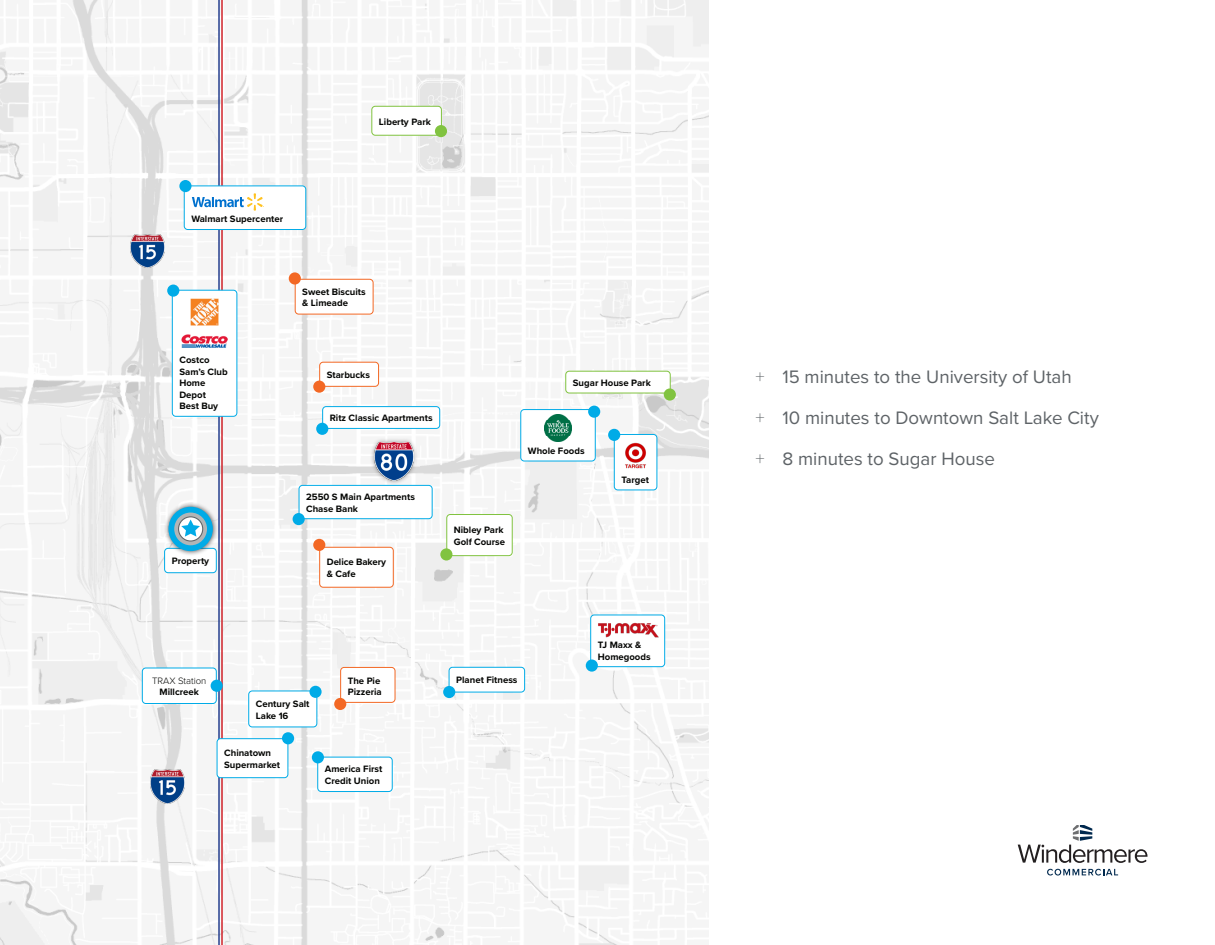
<style>
.page{position:relative;width:1215px;height:945px;background:#fff}
.page>*{position:absolute;margin:0;border:0;box-sizing:border-box;transform-origin:0 0}
.t1{font:18.75px/41.1px "Proxima Nova";color:#5e6367}
.t2{font:700 9.6px/11.6px "Proxima Nova";color:#040503}
.t3{font:300 9.6px "Proxima Nova";color:#040503}
.s1{font-family:"Proxima Nova T";font-weight:100}
</style>
<div class="page">
<img style="left:0;top:0;width:708px;height:945px">
<hr style="left:218px;top:0;width:2px;height:945px;background:#253f8e">
<hr style="left:221px;top:0;width:2px;height:945px;background:#d1232a">
<div style="left:521px;top:410px;width:74px;height:51px;background:#fff;border-radius:4px"></div>
<div style="left:520px;top:409px;width:76px;height:52px;border:1px solid #00abe7;border-radius:4px"></div>
<div style="left:588px;top:406px;width:12px;height:12px;background:#00abe7;border-radius:50%"></div>
<div style="left:591px;top:615px;width:74px;height:52px;background:#fff;border-radius:4px"></div>
<div style="left:590px;top:615px;width:75px;height:52px;border:1px solid #00abe7;border-radius:4px"></div>
<div style="left:449px;top:667px;width:76px;height:25px;background:#fff;border-radius:4px"></div>
<div style="left:449px;top:667px;width:76px;height:25px;border:1px solid #00abe7;border-radius:4px"></div>
<div style="left:299px;top:485px;width:133px;height:34px;background:#fff;border-radius:4px"></div>
<div style="left:299px;top:485px;width:134px;height:34px;border:1px solid #00abe7;border-radius:4px"></div>
<div style="left:323px;top:407px;width:117px;height:21px;background:#fff;border-radius:4px"></div>
<div style="left:322px;top:406px;width:118px;height:23px;border:1px solid #00abe7;border-radius:4px"></div>
<div style="left:318px;top:757px;width:74px;height:35px;background:#fff;border-radius:4px"></div>
<div style="left:317px;top:757px;width:76px;height:35px;border:1px solid #00abe7;border-radius:4px"></div>
<div style="left:586px;top:659px;width:12px;height:13px;background:#00abe7;border-radius:50%"></div>
<div style="left:443px;top:686px;width:12px;height:12px;background:#00abe7;border-radius:50%"></div>
<div style="left:293px;top:513px;width:12px;height:12px;background:#00abe7;border-radius:50%"></div>
<div style="left:316px;top:423px;width:12px;height:12px;background:#00abe7;border-radius:50%"></div>
<div style="left:312px;top:751px;width:12px;height:12px;background:#00abe7;border-radius:50%"></div>
<div style="left:184px;top:186px;width:122px;height:44px;background:#fff;border-radius:4px"></div>
<div style="left:184px;top:186px;width:122px;height:44px;border:1px solid #00abe7;border-radius:4px"></div>
<div style="left:179px;top:180px;width:13px;height:12px;background:#00abe7;border-radius:50%"></div>
<div style="left:614px;top:434px;width:43px;height:56px;background:#fff;border-radius:4px"></div>
<div style="left:614px;top:434px;width:43px;height:56px;border:1px solid #00abe7;border-radius:4px"></div>
<div style="left:608px;top:429px;width:12px;height:12px;background:#00abe7;border-radius:50%"></div>
<div style="left:249px;top:691px;width:68px;height:36px;background:#fff;border-radius:4px"></div>
<div style="left:248px;top:691px;width:69px;height:36px;border:1px solid #00abe7;border-radius:4px"></div>
<div style="left:217px;top:739px;width:71px;height:39px;background:#fff;border-radius:4px"></div>
<div style="left:217px;top:738px;width:71px;height:40px;border:1px solid #00abe7;border-radius:4px"></div>
<div style="left:341px;top:667px;width:54px;height:35px;background:#fff;border-radius:4px"></div>
<div style="left:340px;top:667px;width:55px;height:36px;border:1px solid #f36824;border-radius:4px"></div>
<div style="left:320px;top:362px;width:59px;height:24px;background:#fff;border-radius:4px"></div>
<div style="left:319px;top:362px;width:60px;height:25px;border:1px solid #f36824;border-radius:4px"></div>
<div style="left:295px;top:279px;width:78px;height:35px;background:#fff;border-radius:4px"></div>
<div style="left:295px;top:279px;width:78px;height:35px;border:1px solid #f36824;border-radius:4px"></div>
<div style="left:320px;top:547px;width:73px;height:40px;background:#fff;border-radius:4px"></div>
<div style="left:319px;top:547px;width:75px;height:41px;border:1px solid #f36824;border-radius:4px"></div>
<div style="left:309px;top:686px;width:13px;height:12px;background:#00abe7;border-radius:50%"></div>
<div style="left:282px;top:732px;width:12px;height:12px;background:#00abe7;border-radius:50%"></div>
<div style="left:334px;top:698px;width:12px;height:12px;background:#f36824;border-radius:50%"></div>
<div style="left:313px;top:381px;width:12px;height:12px;background:#f36824;border-radius:50%"></div>
<div style="left:289px;top:272px;width:12px;height:13px;background:#f36824;border-radius:50%"></div>
<div style="left:313px;top:539px;width:12px;height:12px;background:#f36824;border-radius:50%"></div>
<div style="left:172px;top:290px;width:65px;height:126px;background:#fff;border-radius:4px"></div>
<div style="left:172px;top:290px;width:65px;height:127px;border:1px solid #00abe7;border-radius:4px"></div>
<div style="left:167px;top:285px;width:12px;height:12px;background:#00abe7;border-radius:50%"></div>
<div style="left:165px;top:548px;width:51px;height:25px;background:#fff;border-radius:4px"></div>
<div style="left:164px;top:548px;width:53px;height:25px;border:1px solid #00abe7;border-radius:4px"></div>
<div style="left:163px;top:502px;width:55px;height:54px;background:#231f20;opacity:.75"></div>
<div style="left:168px;top:507px;width:45px;height:44px;background:#00abe7;border-radius:50%"></div>
<div style="left:174px;top:513px;width:33px;height:32px;background:#b2b5b6;border-radius:50%"></div>
<svg style="left:178px;top:516px;width:25px;height:26px"></svg>
<svg style="left:179px;top:517px;width:23px;height:23px"></svg>
<svg style="left:181px;top:520px;width:19px;height:17px"></svg>
<div style="left:372px;top:106px;width:69px;height:29px;background:#fff;border-radius:4px"></div>
<div style="left:371px;top:106px;width:71px;height:30px;border:1px solid #81c340;border-radius:4px"></div>
<div style="left:566px;top:371px;width:104px;height:22px;background:#fff;border-radius:4px"></div>
<div style="left:565px;top:371px;width:106px;height:22px;border:1px solid #81c340;border-radius:4px"></div>
<div style="left:435px;top:125px;width:12px;height:12px;background:#81c340;border-radius:50%"></div>
<div style="left:664px;top:388px;width:12px;height:13px;background:#81c340;border-radius:50%"></div>
<div style="left:447px;top:515px;width:65px;height:41px;background:#fff;border-radius:4px"></div>
<div style="left:446px;top:514px;width:67px;height:42px;border:1px solid #81c340;border-radius:4px"></div>
<div style="left:440px;top:548px;width:12px;height:13px;background:#81c340;border-radius:50%"></div>
<div style="left:369px;top:437px;width:50px;height:48px;background:#231f20;opacity:.5"></div>
<img style="left:374px;top:442px;width:40px;height:38px">
<img style="left:131px;top:234px;width:34px;height:34px">
<img style="left:150px;top:770px;width:34px;height:33px">
<div style="left:142px;top:668px;width:74px;height:36px;background:#fff;border-radius:4px"></div>
<div style="left:142px;top:668px;width:75px;height:36px;border:1px solid #00abe7;border-radius:4px"></div>
<div style="left:211px;top:680px;width:12px;height:12px;background:#00abe7;border-radius:50%"></div>
<svg style="left:1047px;top:869px;width:71px;height:7px"></svg>
<svg style="left:1018px;top:825px;width:130px;height:38px"></svg>
<svg style="left:192px;top:193px;width:72px;height:18px"></svg>
<img style="left:625px;top:442px;width:21px;height:27px">
<svg style="left:190px;top:298px;width:29px;height:28px"></svg>
<img style="left:191px;top:298px;width:27px;height:27px">
<img style="left:545px;top:415px;width:26px;height:27px">
<img style="left:598px;top:622px;width:61px;height:15px">
<img style="left:181px;top:334px;width:47px;height:14px">
<p class="t2" style="left:379px;top:115px;width:54px">Liberty Park</p>
<p class="t2" style="left:191px;top:213px;width:93px">Walmart Supercenter</p>
<p class="t2" style="left:179px;top:354px;width:50px">Costco<br>Sam’s Club<br>Home<br>Depot<br>Best Buy</p>
<p class="t2" style="left:172px;top:555px;width:39px">Property</p>
<p class="t2" style="left:302px;top:286px;width:65px">Sweet Biscuits &amp; Limeade</p>
<p class="t2" style="left:327px;top:369px;width:45px">Starbucks</p>
<p class="t2" style="left:330px;top:412px;width:104px">Ritz Classic Apartments</p>
<p class="t2" style="left:306px;top:491px;width:110px">2550 S Main Apartments<br>Chase Bank</p>
<p class="t2" style="left:327px;top:556px;width:61px">Delice Bakery &amp; Cafe</p>
<p class="t2" style="left:454px;top:524px;width:53px">Nibley Park<br>Golf Course</p>
<p class="t2" style="left:573px;top:377px;width:80px">Sugar House Park</p>
<p class="t2" style="left:528px;top:445px;width:58px">Whole Foods</p>
<p class="t2" style="left:621px;top:474px;width:29px">Target</p>
<p class="t3" style="left:152px;top:673px;width:56px">TRAX Station</p>
<p class="t2" style="left:160px;top:686px;width:41px">Millcreek</p>
<p class="t2" style="left:256px;top:698px;width:55px">Century Salt<br>Lake 16</p>
<p class="t2" style="left:224px;top:747px;width:57px">Chinatown<br>Supermarket</p>
<p class="t2" style="left:348px;top:674px;width:35px">The Pie<br>Pizzeria</p>
<p class="t2" style="left:325px;top:763px;width:59px">America First<br>Credit Union</p>
<p class="t2" style="left:456px;top:674px;width:63px">Planet Fitness</p>
<p class="t2" style="left:598px;top:639px;width:54px">TJ Maxx &amp;<br>Homegoods</p>
<h1 class="t1" style="left:755px;top:355px;width:345px"><span class="s1">+</span> 15 minutes to the University of Utah<br><span class="s1">+</span> 10 minutes to Downtown Salt Lake City <span class="s1">+</span> 8 minutes to Sugar House</h1>
</div>
